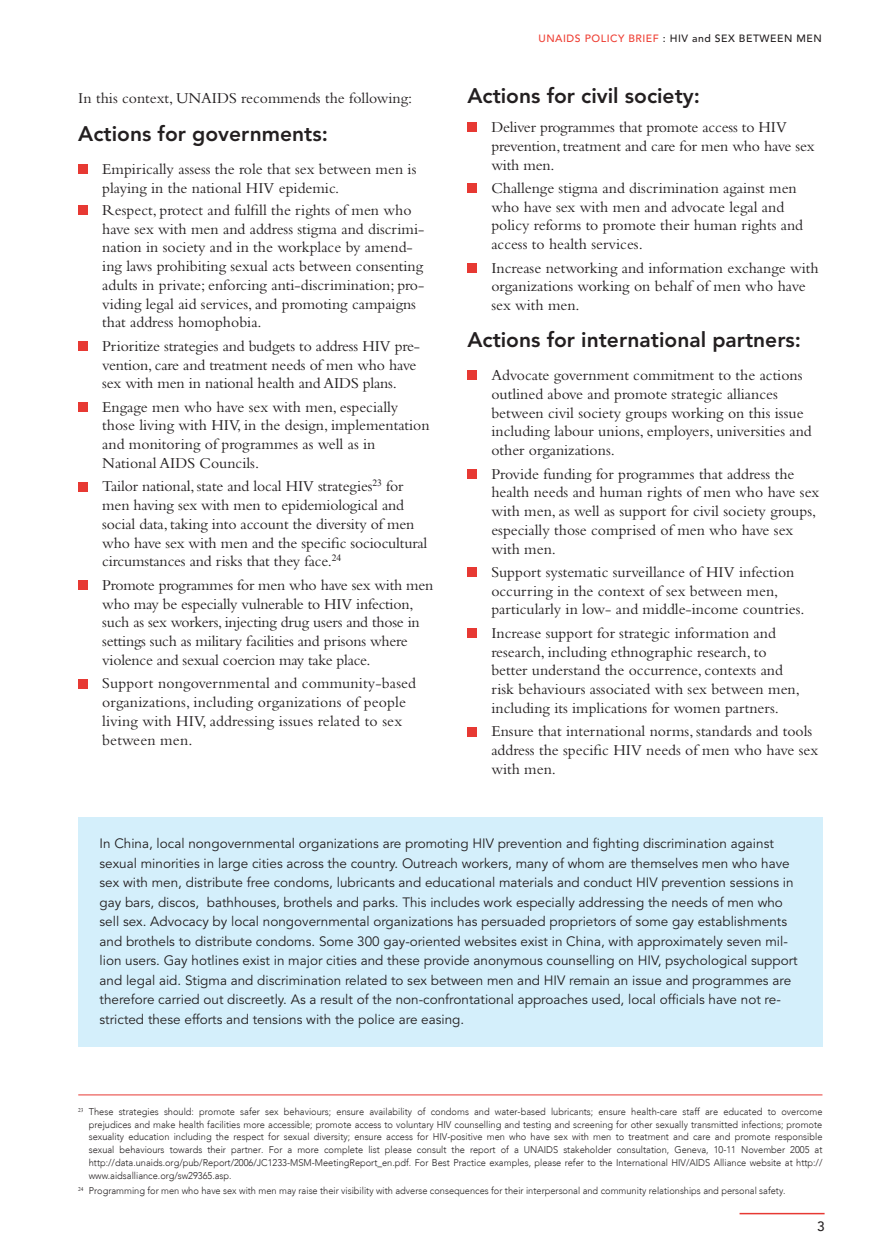
<style>
.page{position:relative;width:888px;height:1258px;background:#fff}
.page>*{position:absolute;margin:0;border:0;box-sizing:border-box;transform-origin:0 0}
.t1{font:800 21px "Avenir";color:#231f20}
.t2{font:15.75px/18.8px "Bembo";color:#231f20}
.t3{font:13.5px/19.5px "Avenir";color:#231f20}
.t4{font:500 13.5px "Avenir LT";color:#231f20}
.t5{font:500 10.5px "Avenir";letter-spacing:.05em;color:#231f20}
.t6{font:300 9.75px/12.8px "Avenir LT";color:#231f20;text-align:justify;scale:.95 1}
.s1{color:#ee3f34}
</style>
<div class="page">
<hr style="left:739px;top:1213px;width:85px;height:1px;background:#e73933">
<div style="left:467px;top:123px;width:10px;height:9px;background:#e73933"></div>
<div style="left:467px;top:184px;width:10px;height:9px;background:#e73933"></div>
<div style="left:467px;top:263px;width:10px;height:10px;background:#e73933"></div>
<div style="left:467px;top:371px;width:10px;height:9px;background:#e73933"></div>
<div style="left:467px;top:469px;width:10px;height:9px;background:#e73933"></div>
<div style="left:467px;top:568px;width:10px;height:9px;background:#e73933"></div>
<div style="left:467px;top:628px;width:10px;height:10px;background:#e73933"></div>
<div style="left:467px;top:727px;width:10px;height:9px;background:#e73933"></div>
<div style="left:78px;top:165px;width:10px;height:9px;background:#e73933"></div>
<div style="left:78px;top:205px;width:10px;height:10px;background:#e73933"></div>
<div style="left:78px;top:341px;width:10px;height:10px;background:#e73933"></div>
<div style="left:78px;top:402px;width:10px;height:10px;background:#e73933"></div>
<div style="left:78px;top:482px;width:10px;height:9px;background:#e73933"></div>
<div style="left:78px;top:580px;width:10px;height:10px;background:#e73933"></div>
<div style="left:78px;top:679px;width:10px;height:9px;background:#e73933"></div>
<div style="left:78px;top:817px;width:744px;height:229px;background:#d4effb"></div>
<hr style="left:78px;top:1094px;width:744px;height:1px;background:#e73933">
<p class="t2" style="left:78px;top:89px;width:335px">In this context, UNAIDS recommends the following:</p>
<h1 class="t1" style="left:78px;top:121px;width:251px">Actions for governments:</h1>
<p class="t2" style="left:102px;top:159px;width:316px">Empirically assess the role that sex between men is playing in the national HIV epidemic.</p>
<p class="t2" style="left:102px;top:200px;width:324px">Respect, protect and fulfill the rights of men who have sex with men and address stigma and discrimi&shy;nation in society and in the workplace by amend&shy;ing laws prohibiting sexual acts between consenting adults in private; enforcing anti-discrimination; pro&shy;viding legal aid services, and promoting campaigns that address homophobia.</p>
<p class="t2" style="left:102px;top:336px;width:319px">Prioritize strategies and budgets to address HIV pre&shy;vention, care and treatment needs of men who have sex with men in national health and AIDS plans.</p>
<p class="t2" style="left:102px;top:397px;width:329px">Engage men who have sex with men, especially those living with HIV, in the design, implementation and monitoring of programmes as well as in National AIDS Councils.</p>
<p class="t2" style="left:102px;top:477px;width:327px">Tailor national, state and local HIV strategies<sup>23</sup> for men having sex with men to epidemiological and social data, taking into account the diversity of men who have sex with men and the specific sociocultural circumstances and risks that they face.<sup>24</sup></p>
<p class="t2" style="left:102px;top:575px;width:333px">Promote programmes for men who have sex with men who may be especially vulnerable to HIV infection, such as sex workers, injecting drug users and those in settings such as military facilities and prisons where violence and sexual coercion may take place.</p>
<p class="t2" style="left:102px;top:674px;width:315px">Support nongovernmental and community-based organizations, including organizations of people living with HIV, addressing issues related to sex between men.</p>
<p class="t5" style="left:538px;top:33px;width:285px"><span class="s1">UNAIDS POLICY BRIEF</span> : HIV and SEX BETWEEN MEN</p>
<h1 class="t1" style="left:467px;top:84px;width:234px">Actions for civil society:</h1>
<p class="t2" style="left:491px;top:117px;width:325px">Deliver programmes that promote access to HIV prevention, treatment and care for men who have sex with men.</p>
<p class="t2" style="left:491px;top:178px;width:313px">Challenge stigma and discrimination against men who have sex with men and advocate legal and policy reforms to promote their human rights and access to health services.</p>
<p class="t2" style="left:491px;top:258px;width:329px">Increase networking and information exchange with organizations working on behalf of men who have sex with men.</p>
<h1 class="t1" style="left:467px;top:327px;width:335px">Actions for international partners:</h1>
<p class="t2" style="left:491px;top:365px;width:322px">Advocate government commitment to the actions outlined above and promote strategic alliances between civil society groups working on this issue including labour unions, employers, universities and other organizations.</p>
<p class="t2" style="left:491px;top:464px;width:329px">Provide funding for programmes that address the health needs and human rights of men who have sex with men, as well as support for civil society groups, especially those comprised of men who have sex with men.</p>
<p class="t2" style="left:491px;top:562px;width:315px">Support systematic surveillance of HIV infection occurring in the context of sex between men, particularly in low- and middle-income countries.</p>
<p class="t2" style="left:491px;top:623px;width:310px">Increase support for strategic information and research, including ethnographic research, to better understand the occurrence, contexts and risk behaviours associated with sex between men, including its implications for women partners.</p>
<p class="t2" style="left:491px;top:722px;width:328px">Ensure that international norms, standards and tools address the specific HIV needs of men who have sex with men.</p>
<p class="t3" style="left:100px;top:834px;width:700px">In China, local nongovernmental organizations are promoting HIV prevention and fighting discrimination against sexual minorities in large cities across the country. Outreach workers, many of whom are themselves men who have sex with men, distribute free condoms, lubricants and educational materials and conduct HIV prevention sessions in gay bars, discos, bathhouses, brothels and parks. This includes work especially addressing the needs of men who sell sex. Advocacy by local nongovernmental organizations has persuaded proprietors of some gay establishments and brothels to distribute condoms. Some 300 gay-oriented websites exist in China, with approximately seven mil&shy;lion users. Gay hotlines exist in major cities and these provide anonymous counselling on HIV, psychological support and legal aid. Stigma and discrimination related to sex between men and HIV remain an issue and programmes are therefore carried out discreetly. As a result of the non-confrontational approaches used, local officials have not re&shy;stricted these efforts and tensions with the police are easing.</p>
<p class="t6" style="left:89px;top:1105px;width:774px;text-indent:-10px"><sup>23</sup> These strategies should: promote safer sex behaviours; ensure availability of condoms and water-based lubricants; ensure health-care staff are educated to overcome prejudices and make health facilities more accessible; promote access to voluntary HIV counselling and testing and screening for other sexually transmitted infections; promote sexuality education including the respect for sexual diversity; ensure access for HIV-positive men who have sex with men to treatment and care and promote responsible sexual behaviours towards their partner. For a more complete list please consult the report of a UNAIDS stakeholder consultation, Geneva, 10-11 November 2005 at http://data.unaids.org/pub/Report/2006/JC1233-MSM-MeetingReport_en.pdf. For Best Practice examples, please refer to the International HIV/AIDS Alliance website at http:// www.aidsalliance.org/sw29365.asp.</p>
<p class="t6" style="left:78px;top:1184px;width:746px"><sup>24</sup> Programming for men who have sex with men may raise their visibility with adverse consequences for their interpersonal and community relationships and personal safety.</p>
<p class="t4" style="left:817px;top:1219px;width:9px">3</p>
</div>
